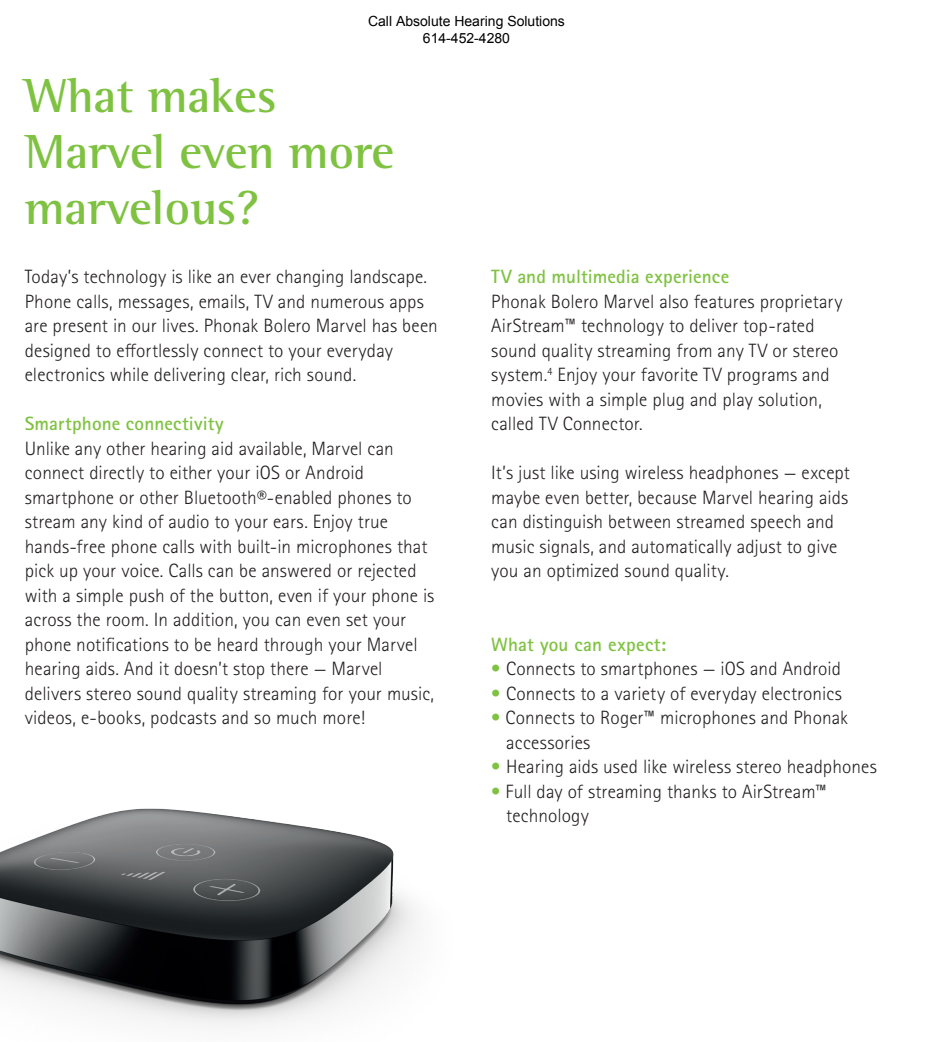
<style>
.page{position:relative;width:933px;height:1042px;background:#fff}
.page>*{position:absolute;margin:0;border:0;box-sizing:border-box;transform-origin:0 0}
.PHO_Main_Chapter_tit{font:700 49px/56px "Rotis Semi Serif Pro";color:#7fc241}
.PHO_Bodycopy_11pt_Bl{font:300 19.25px/24.5px "Rotis Sans Serif Pro";letter-spacing:.005em;color:#231f20}
.PHO_Subtitle_11pt_Gr{font:700 19.25px "Rotis Sans Serif Pro";letter-spacing:.005em;color:#7fc241}
.PHO_Headline_14pt_Gr{font:700 19.25px "Rotis Sans Serif Pro";letter-spacing:.01em;color:#7fc241}
.t1{font:14px/16.8px "Arial";color:#000;text-align:center}
.s1{color:#7fc241}
</style>
<div class="page">
<img style="left:0;top:808px;width:417px;height:218px">
<p class="t1" style="left:368px;top:13px;width:198px">Call Absolute Hearing Solutions<br>614-452-4280</p>
<p class="PHO_Main_Chapter_tit" style="left:25px;top:67px;width:371px">What makes<br>Marvel even more marvelous?</p>
<p class="PHO_Bodycopy_11pt_Bl" style="left:25px;top:265px;width:414px">Today’s technology is like an ever changing landscape.<br>Phone calls, messages, emails, TV and numerous apps are present in our lives. Phonak Bolero Marvel has been designed to effortlessly connect to your everyday electronics while delivering clear, rich sound.</p>
<p class="PHO_Subtitle_11pt_Gr" style="left:25px;top:411px;width:200px">Smartphone connectivity</p>
<p class="PHO_Bodycopy_11pt_Bl" style="left:25px;top:436px;width:411px">Unlike any other hearing aid available, Marvel can connect directly to either your iOS or Android smartphone or other Bluetooth®-enabled phones to stream any kind of audio to your ears. Enjoy true hands-free phone calls with built-in microphones that pick up your voice. Calls can be answered or rejected with a simple push of the button, even if your phone is across the room. In addition, you can even set your phone notifications to be heard through your Marvel hearing aids. And it doesn’t stop there — Marvel delivers stereo sound quality streaming for your music, videos, e-books, podcasts and so much more!</p>
<p class="PHO_Subtitle_11pt_Gr" style="left:491px;top:264px;width:239px">TV and multimedia experience</p>
<p class="PHO_Bodycopy_11pt_Bl" style="left:491px;top:289px;width:353px">Phonak Bolero Marvel also features proprietary AirStream™ technology to deliver top-rated sound quality streaming from any TV or stereo system.<sup>4</sup> Enjoy your favorite TV programs and movies with a simple plug and play solution, called TV Connector.</p>
<p class="PHO_Bodycopy_11pt_Bl" style="left:491px;top:461px;width:360px">It’s just like using wireless headphones — except maybe even better, because Marvel hearing aids can distinguish between streamed speech and music signals, and automatically adjust to give you an optimized sound quality.</p>
<p class="PHO_Headline_14pt_Gr" style="left:491px;top:632px;width:176px">What you can expect:</p>
<p class="PHO_Bodycopy_11pt_Bl" style="left:491px;top:657px;width:351px"><span class="s1">•</span> Connects to smartphones — iOS and Android</p>
<p class="PHO_Bodycopy_11pt_Bl" style="left:491px;top:681px;width:352px"><span class="s1">•</span> Connects to a variety of everyday electronics</p>
<p class="PHO_Bodycopy_11pt_Bl" style="left:506px;top:706px;width:343px;text-indent:-15px"><span class="s1">•</span> Connects to Roger™ microphones and Phonak accessories</p>
<p class="PHO_Bodycopy_11pt_Bl" style="left:491px;top:755px;width:387px"><span class="s1">•</span> Hearing aids used like wireless stereo headphones</p>
<p class="PHO_Bodycopy_11pt_Bl" style="left:506px;top:779px;width:322px;text-indent:-15px"><span class="s1">•</span> Full day of streaming thanks to AirStream™ technology</p>
</div>
